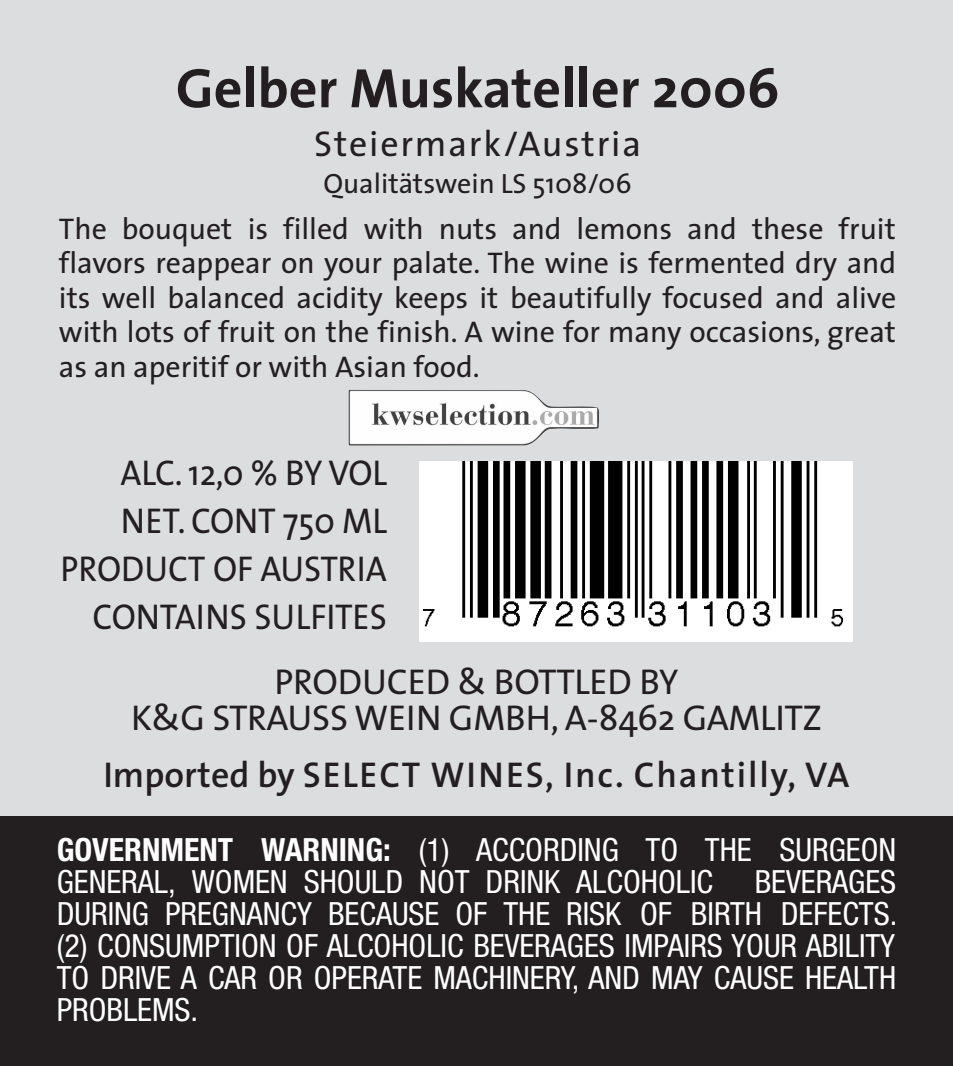
<style>
.page{position:relative;width:953px;height:1066px;background:#fff}
.page>*{position:absolute;margin:0;border:0;box-sizing:border-box;transform-origin:0 0}
.t1{font:700 56px "The Sans";color:#231f20}
.t2{font:36px/48px "The Sans";letter-spacing:-.005em;color:#231f20;text-align:right;scale:.95 1}
.t3{font:36px/36px "The Sans";letter-spacing:-.005em;color:#231f20;text-align:center}
.t4{font:600 36px "The Sans";letter-spacing:.05em;color:#231f20}
.t5{font:36px "The Sans";letter-spacing:.05em;color:#231f20}
.t6{font:condensed 32px/32px "Helvetica Neue";color:#fff}
.t7{font:30px/34.4px "The Sans";color:#231f20;text-align:justify}
.t8{font:28px "The Sans";color:#231f20}
.s1{font-weight:700}
</style>
<div class="page">
<div style="left:0;top:0;width:952px;height:1020px;background:#dcdddf"></div>
<div style="left:0;top:816px;width:952px;height:250px;background:#231f20"></div>
<div style="left:419px;top:461px;width:433px;height:181px;background:#fff"></div>
<img style="left:423px;top:461px;width:420px;height:166px">
<img style="left:349px;top:390px;width:250px;height:56px">
<h1 class="t1" style="left:176px;top:66px;width:605px">Gelber Muskateller 2006</h1>
<p class="t5" style="left:314px;top:130px;width:328px">Steiermark/Austria</p>
<p class="t8" style="left:323px;top:173px;width:310px">Qualitätswein LS 5108/06</p>
<p class="t7" style="left:59px;top:215px;width:838px">The bouquet is filled with nuts and lemons and these fruit flavors reappear on your palate. The wine is fermented dry and its well balanced acidity keeps it beautifully focused and alive with lots of fruit on the finish. A wine for many occasions, great as an aperitif or with Asian food.</p>
<p class="t2" style="left:61px;top:452px;width:345px">ALC. 12,0 % BY VOL<br>NET. CONT 750 ML<br>PRODUCT OF AUSTRIA<br>CONTAINS SULFITES</p>
<p class="t3" style="left:131px;top:667px;width:692px">PRODUCED &amp; BOTTLED BY<br>K&amp;G STRAUSS WEIN GMBH, A-8462 GAMLITZ</p>
<p class="t4" style="left:103px;top:761px;width:747px">Imported by SELECT WINES, Inc. Chantilly, VA</p>
<p class="t6" style="left:57px;top:836px;width:841px"><span class="s1">GOVERNMENT WARNING:</span> (1) ACCORDING TO THE SURGEON<br>GENERAL, WOMEN SHOULD NOT DRINK ALCOHOLIC</p>
<p class="t6" style="left:57px;top:868px;width:842px;text-align:justify;text-indent:698px">BEVERAGES DURING PREGNANCY BECAUSE OF THE RISK OF BIRTH DEFECTS. (2) CONSUMPTION OF ALCOHOLIC BEVERAGES IMPAIRS YOUR ABILITY TO DRIVE A CAR OR OPERATE MACHINERY, AND MAY CAUSE HEALTH PROBLEMS.</p>
</div>
